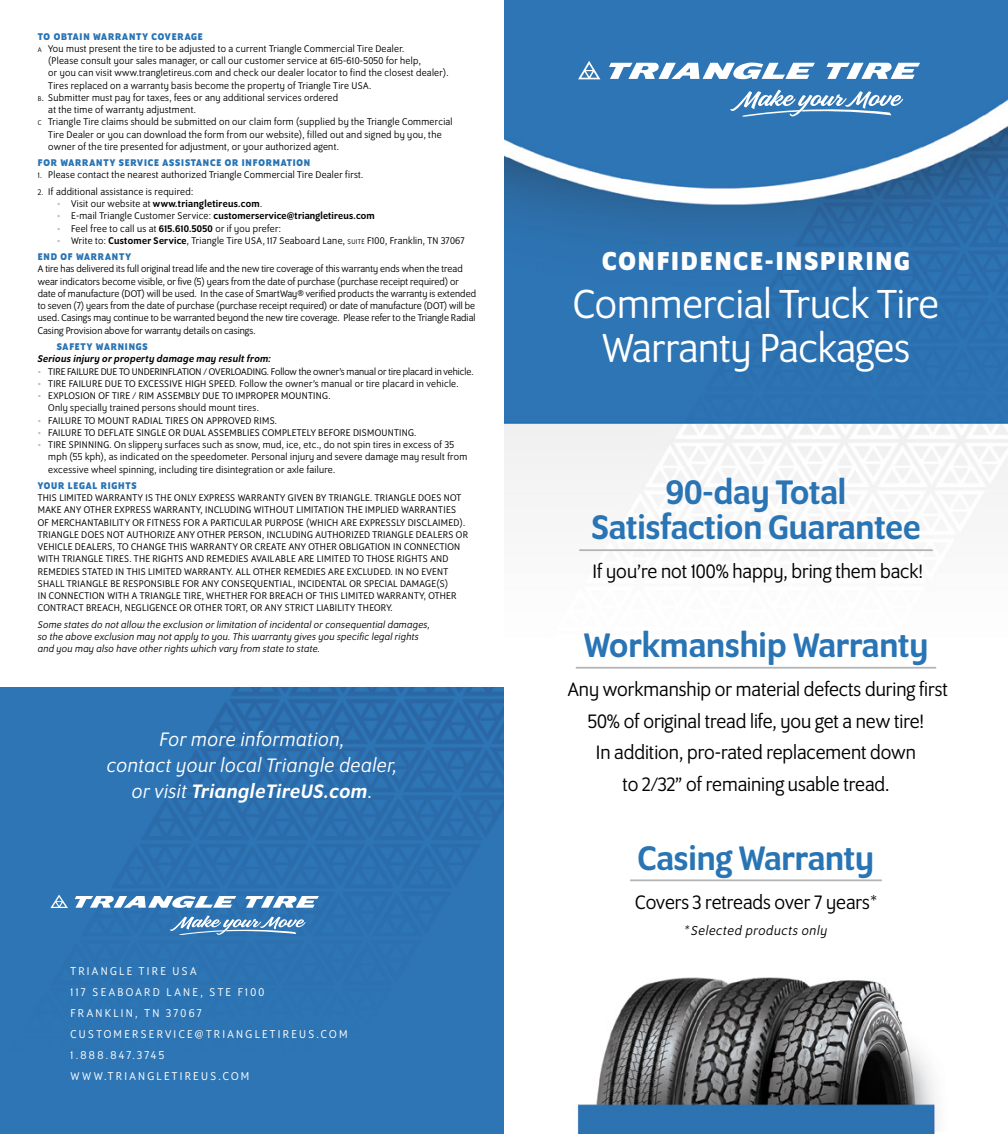
<style>
.page{position:relative;width:1008px;height:1134px;background:#fff}
.page>*{position:absolute;margin:0;border:0;box-sizing:border-box;transform-origin:0 0}
.t1{font:43.75px/43.8px "Program OT";color:#fff;text-align:center}
.t2{font:500 36.75px/35px "Program OT";color:#2974b4;text-align:center}
.t3{font:700 28px "Program OT";letter-spacing:.07em;color:#fff}
.t4{font:21px/31.5px "Program OT";color:#000;text-align:center}
.t5{font:italic 21px/26.2px "Program OT";letter-spacing:.03em;color:#fff;text-align:center}
.t6{font:italic 14px "Program OT";letter-spacing:.05em;color:#000}
.t7{font:12.25px/21px "Program OT";letter-spacing:.19em;color:#fff}
.t8{font:10.5px/12.2px "Program OT";letter-spacing:.03em;color:#000}
.t9{font:10.5px/12.2px "Program OT";letter-spacing:.01em;color:#000}
.t10{font:italic 10.5px/12.2px "Program OT";letter-spacing:.03em;color:#000}
.t11{font:500 10.5px "Program OT";letter-spacing:.02em;color:#000}
.t12{font:700 10.5px "Program OT";letter-spacing:.08em;color:#2974b4}
.t13{font:10.5px "Program OT";color:#000}
.t14{font:italic 500 10.5px "Program OT";letter-spacing:.03em;color:#000}
.s1{font-size:7.35px}
.s2{font-size:8.75px}
.s3{font-weight:400;color:#bcbec0}
.s4{font-weight:400}
.s5{color:#bcbec0}
.s6{font-weight:500}
.s7{font-weight:700;color:#2974b4}
</style>
<div class="page">
<img style="left:504px;top:0;width:504px;height:1134px">
<img style="left:0;top:688px;width:504px;height:446px">
<hr style="left:579px;top:549px;width:354px;height:2px;background:#b1b3b6">
<hr style="left:576px;top:667px;width:360px;height:2px;background:#b1b3b6">
<hr style="left:630px;top:879px;width:252px;height:2px;background:#b1b3b6">
<svg style="left:609px;top:62px;width:206px;height:17px"></svg>
<svg style="left:826px;top:63px;width:94px;height:16px"></svg>
<svg style="left:578px;top:61px;width:22px;height:18px"></svg>
<svg style="left:730px;top:90px;width:173px;height:27px"></svg>
<svg style="left:75px;top:896px;width:161px;height:12px"></svg>
<svg style="left:245px;top:896px;width:74px;height:12px"></svg>
<svg style="left:50px;top:895px;width:18px;height:13px"></svg>
<svg style="left:170px;top:916px;width:136px;height:19px;background:#699ac7"></svg>
<p class="t12" style="left:38px;top:30px;width:167px">TO OBTAIN WARRANTY COVERAGE</p>
<p class="t8" style="left:38px;top:43px;width:368px"><span class="s1">A</span> You must present the tire to be adjusted to a current Triangle Commercial Tire Dealer.</p>
<p class="t8" style="left:48px;top:55px;width:374px">(Please consult your sales manager, or call our customer service at 615-610-5050 for help,</p>
<p class="t8" style="left:48px;top:67px;width:402px">or you can visit www.trangletireus.com and check our dealer locator to find the closest dealer).</p>
<p class="t8" style="left:48px;top:80px;width:325px">Tires replaced on a warranty basis become the property of Triangle Tire USA.</p>
<p class="t8" style="left:38px;top:92px;width:302px"><span class="s1">B</span>. Submitter must pay for taxes, fees or any additional services ordered</p>
<p class="t8" style="left:48px;top:104px;width:149px">at the time of warranty adjustment.</p>
<p class="t8" style="left:38px;top:116px;width:416px"><span class="s1">C</span> Triangle Tire claims should be submitted on our claim form (supplied by the Triangle Commercial</p>
<p class="t8" style="left:48px;top:129px;width:395px">Tire Dealer or you can download the form from our website), filled out and signed by you, the</p>
<p class="t8" style="left:48px;top:141px;width:292px">owner of the tire presented for adjustment, or your authorized agent.</p>
<p class="t12" style="left:38px;top:156px;width:274px">FOR WARRANTY SERVICE ASSISTANCE OR INFORMATION</p>
<p class="t8" style="left:38px;top:170px;width:327px"><span class="s2">1.</span> Please contact the nearest authorized Triangle Commercial Tire Dealer first.</p>
<p class="t8" style="left:38px;top:186px;width:157px"><span class="s2">2.</span> If additional assistance is required:</p>
<p class="t11" style="left:57px;top:199px;width:207px"><span class="s3">•</span> <span class="s4">Visit our website at</span> www.triangletireus.com<span class="s4">.</span></p>
<p class="t11" style="left:57px;top:212px;width:319px"><span class="s3">•</span> <span class="s4">E-mail Triangle Customer Service:</span> customerservice@triangletireus.com</p>
<p class="t8" style="left:57px;top:223px;width:225px"><span class="s5">•</span> Feel free to call us at <span class="s6">615.610.5050</span> or if you prefer:</p>
<p class="t8" style="left:38px;top:233px;width:428px;line-height:16.3px;text-indent:19px"><span class="s5">•</span> Write to: <span class="s6">Customer Service</span>, Triangle Tire USA, 117 Seaboard Lane, <span class="s1">SUITE</span> F100, Franklin, TN 37067<br><span class="s7">END OF WARRANTY</span></p>
<p class="t9" style="left:38px;top:263px;width:440px">A tire has delivered its full original tread life and the new tire coverage of this warranty ends when the tread wear indicators become visible, or five (5) years from the date of purchase (purchase receipt required) or date of manufacture (DOT) will be used. In the case of SmartWay® verified products the warranty is extended to seven (7) years from the date of purchase (purchase receipt required) or date of manufacture (DOT) will be used. Casings may continue to be warranted beyond the new tire coverage. Please refer to the Triangle Radial Casing Provision above for warranty details on casings.</p>
<p class="t12" style="left:57px;top:340px;width:93px">SAFETY WARNINGS</p>
<p class="t14" style="left:38px;top:355px;width:235px">Serious injury or property damage may result from:</p>
<p class="t13" style="left:38px;top:367px;width:437px"><span class="s5">•</span> TIRE FAILURE DUE TO UNDERINFLATION / OVERLOADING. Follow the owner’s manual or tire placard in vehicle.</p>
<p class="t8" style="left:38px;top:378px;width:422px"><span class="s5">•</span> TIRE FAILURE DUE TO EXCESSIVE HIGH SPEED. Follow the owner’s manual or tire placard in vehicle.</p>
<p class="t8" style="left:48px;top:390px;width:284px;text-indent:-10px"><span class="s5">•</span> EXPLOSION OF TIRE / RIM ASSEMBLY DUE TO IMPROPER MOUNTING.<br>Only specially trained persons should mount tires.</p>
<p class="t8" style="left:38px;top:415px;width:241px"><span class="s5">•</span> FAILURE TO MOUNT RADIAL TIRES ON APPROVED RIMS.</p>
<p class="t8" style="left:38px;top:427px;width:380px"><span class="s5">•</span> FAILURE TO DEFLATE SINGLE OR DUAL ASSEMBLIES COMPLETELY BEFORE DISMOUNTING.</p>
<p class="t8" style="left:48px;top:439px;width:421px;text-indent:-11px"><span class="s5">•</span> TIRE SPINNING. On slippery surfaces such as snow, mud, ice, etc., do not spin tires in excess of 35 mph (55 kph), as indicated on the speedometer. Personal injury and severe damage may result from excessive wheel spinning, including tire disintegration or axle failure.</p>
<p class="t12" style="left:38px;top:479px;width:101px">YOUR LEGAL RIGHTS</p>
<p class="t8" style="left:38px;top:492px;width:432px">THIS LIMITED WARRANTY IS THE ONLY EXPRESS WARRANTY GIVEN BY TRIANGLE. TRIANGLE DOES NOT MAKE ANY OTHER EXPRESS WARRANTY, INCLUDING WITHOUT LIMITATION THE IMPLIED WARRANTIES OF MERCHANTABILITY OR FITNESS FOR A PARTICULAR PURPOSE (WHICH ARE EXPRESSLY DISCLAIMED).<br>TRIANGLE DOES NOT AUTHORIZE ANY OTHER PERSON, INCLUDING AUTHORIZED TRIANGLE DEALERS OR VEHICLE DEALERS, TO CHANGE THIS WARRANTY OR CREATE ANY OTHER OBLIGATION IN CONNECTION WITH TRIANGLE TIRES. THE RIGHTS AND REMEDIES AVAILABLE ARE LIMITED TO THOSE RIGHTS AND REMEDIES STATED IN THIS LIMITED WARRANTY. ALL OTHER REMEDIES ARE EXCLUDED. IN NO EVENT SHALL TRIANGLE BE RESPONSIBLE FOR ANY CONSEQUENTIAL, INCIDENTAL OR SPECIAL DAMAGE(S)<br>IN CONNECTION WITH A TRIANGLE TIRE, WHETHER FOR BREACH OF THIS LIMITED WARRANTY, OTHER CONTRACT BREACH, NEGLIGENCE OR OTHER TORT, OR ANY STRICT LIABILITY THEORY.</p>
<p class="t10" style="left:38px;top:619px;width:394px">Some states do not allow the exclusion or limitation of incidental or consequential damages, so the above exclusion may not apply to you. This warranty gives you specific legal rights and you may also have other rights which vary from state to state.</p>
<h3 class="t5" style="left:107px;top:727px;width:292px">For more information,<br>contact your local Triangle dealer, or visit <span class="s6">TriangleTireUS.com</span>.</h3>
<p class="t7" style="left:71px;top:961px;width:279px">TRIANGLE TIRE USA<br>117 SEABOARD LANE, STE F100<br>FRANKLIN, TN 37067<br>CUSTOMERSERVICE@TRIANGLETIREUS.COM<br>1.888.847.3745<br>WWW.TRIANGLETIREUS.COM</p>
<h3 class="t3" style="left:602px;top:244px;width:310px">CONFIDENCE-INSPIRING</h3>
<h1 class="t1" style="left:573px;top:285px;width:367px">Commercial Truck Tire<br>Warranty Packages</h1>
<h2 class="t2" style="left:591px;top:477px;width:331px">90-day Total<br>Satisfaction Guarantee</h2>
<h3 class="t4" style="left:593px;top:557px;width:332px">If you’re not 100% happy, bring them back!</h3>
<h2 class="t2" style="left:584px;top:630px;width:346px">Workmanship Warranty</h2>
<h3 class="t4" style="left:568px;top:675px;width:381px">Any workmanship or material defects during first 50% of original tread life, you get a new tire!<br>In addition, pro-rated replacement down<br>to 2/32” of remaining usable tread.</h3>
<h2 class="t2" style="left:638px;top:843px;width:238px">Casing Warranty</h2>
<h3 class="t4" style="left:635px;top:888px;width:243px">Covers 3 retreads over 7 years<sup>*</sup></h3>
<h3 class="t6" style="left:685px;top:925px;width:144px"><sup>*</sup> Selected products only</h3>
</div>
